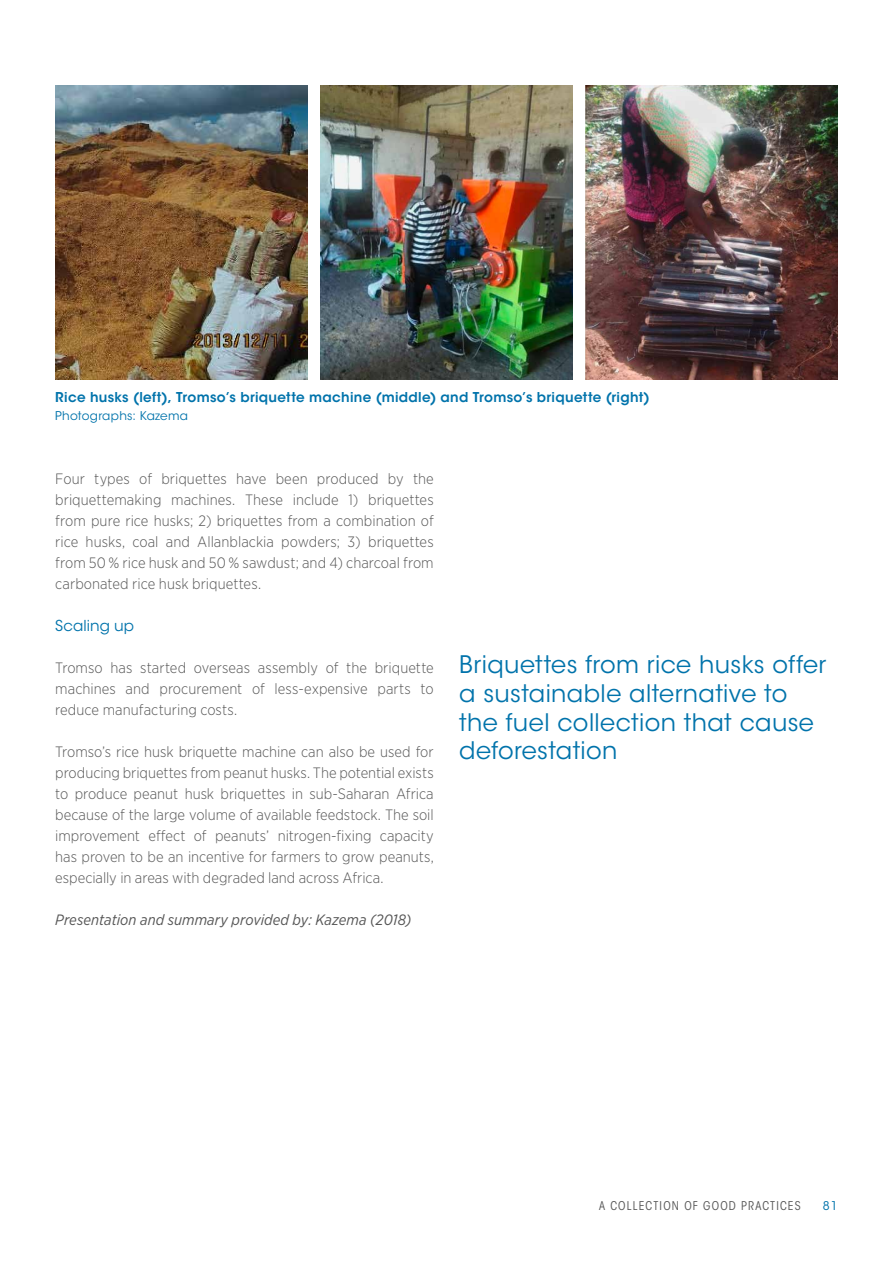
<style>
.page{position:relative;width:893px;height:1263px;background:#fff}
.page>*{position:absolute;margin:0;border:0;box-sizing:border-box;transform-origin:0 0}
.t1{font:24px/28.8px "ITC Avant Garde Std";letter-spacing:.015em;color:#0073ab}
.t2{font:300 15px/21px "Gotham Narrow";letter-spacing:.005em;color:#565656;text-align:justify}
.t3{font:italic 15px "Gotham Narrow";letter-spacing:.005em;color:#565656}
.t4{font:15px "ITC Avant Garde Std";letter-spacing:.005em;color:#0073ab}
.t5{font:600 13.5px "ITC Avant Garde Std";letter-spacing:.025em;color:#0073ab}
.t6{font:condensed 12px "ITC Avant Garde Std";letter-spacing:.1em;color:#565656}
.t7{font:12px "ITC Avant Garde Std";letter-spacing:.025em;color:#0073ab}
</style>
<div class="page">
<img style="left:320px;top:85px;width:253px;height:294px">
<img style="left:55px;top:85px;width:253px;height:294px">
<img style="left:585px;top:85px;width:253px;height:294px">
<p class="t5" style="left:55px;top:389px;width:596px">Rice husks (left), Tromso’s briquette machine (middle) and Tromso’s briquette (right)</p>
<p class="t7" style="left:55px;top:409px;width:134px">Photographs: Kazema</p>
<p class="t2" style="left:55px;top:468px;width:380px">Four types of briquettes have been produced by the briquettemaking machines. These include 1) briquettes from pure rice husks; 2) briquettes from a combination of rice husks, coal and Allanblackia powders; 3) briquettes from 50 % rice husk and 50 % sawdust; and 4) charcoal from carbonated rice husk briquettes.</p>
<p class="t4" style="left:55px;top:617px;width:80px">Scaling up</p>
<p class="t2" style="left:55px;top:657px;width:380px">Tromso has started overseas assembly of the briquette machines and procurement of less-expensive parts to reduce manufacturing costs.</p>
<p class="t2" style="left:55px;top:741px;width:380px">Tromso’s rice husk briquette machine can also be used for producing briquettes from peanut husks. The potential exists to produce peanut husk briquettes in sub-Saharan Africa because of the large volume of available feedstock. The soil improvement effect of peanuts’ nitrogen-fixing capacity has proven to be an incentive for farmers to grow peanuts, especially in areas with degraded land across Africa.</p>
<p class="t3" style="left:55px;top:910px;width:358px">Presentation and summary provided by: Kazema (2018)</p>
<h1 class="t1" style="left:459px;top:650px;width:368px">Briquettes from rice husks offer a sustainable alternative to the fuel collection that cause deforestation</h1>
<p class="t6" style="left:599px;top:1198px;width:203px">A COLLECTION OF GOOD PRACTICES</p>
<p class="t7" style="left:823px;top:1198px;width:17px">81</p>
</div>
